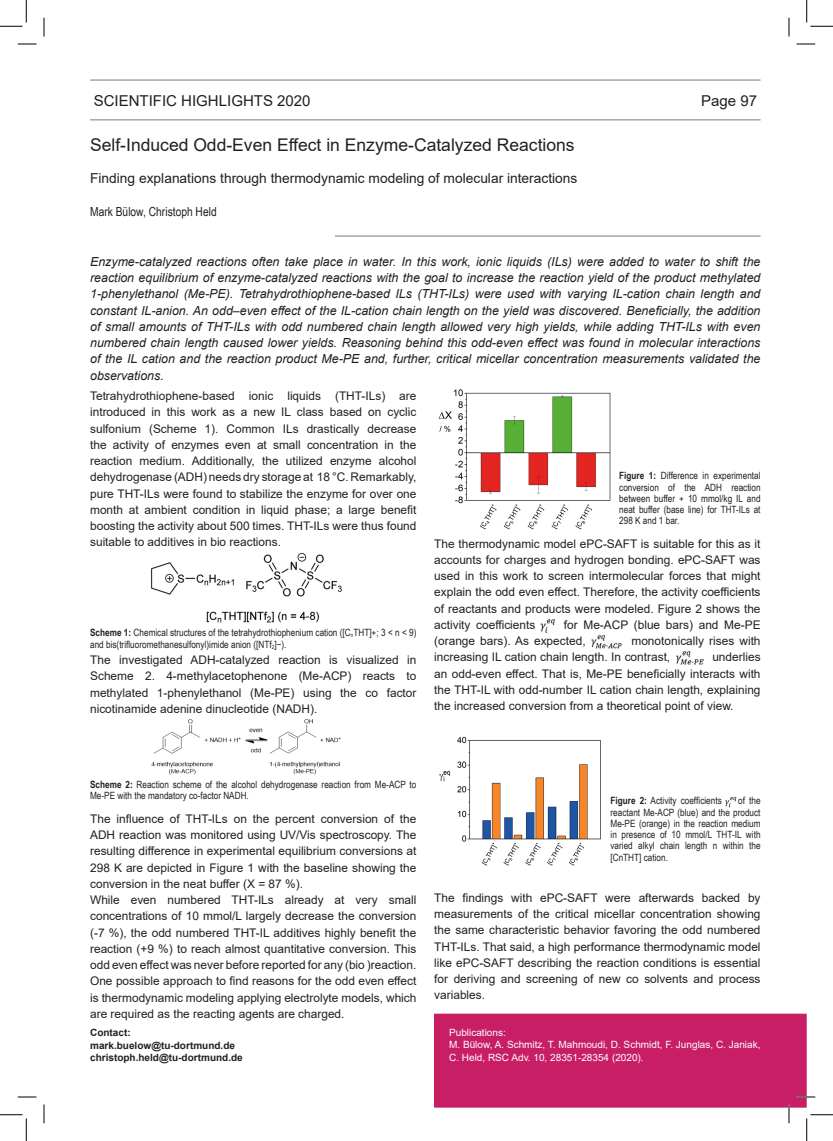
<style>
.page{position:relative;width:833px;height:1141px;background:#fff}
.page>*{position:absolute;margin:0;border:0;box-sizing:border-box;transform-origin:0 0}
.HEADLINE{font:17.5px "Arial";color:#231f20}
.t1{font:15px "Arial";color:#231f20}
.SUBHEADLINE{font:13.75px "Arial";color:#231f20}
.INTRO{font:italic 12.5px/16.2px "Arial";color:#231f20;text-align:justify}
.AUTHOR{font:12.5px "Arial Narrow";color:#231f20}
.CONTENT{font:11.88px/16.2px "Arial";color:#231f20;text-align:justify}
.CONTENT-2{font:10px/11.2px "Arial Narrow";color:#231f20}
.PUBLICATIONS{font:10px/12.5px "Arial";color:#fff}
.CONTACT{font:700 10px "Arial";color:#231f20}
.s1{font-weight:700}
</style>
<div class="page">
<hr style="left:90px;top:79px;width:670px;height:2px;background:#939598">
<hr style="left:90px;top:119px;width:670px;height:1px;background:#939598">
<hr style="left:335px;top:235px;width:425px;height:2px;background:#939598">
<div style="left:434px;top:1014px;width:371px;height:92px;background:#c71e66"></div>
<div style="left:434px;top:1013px;width:372px;height:94px;border:1px solid #c71e66"></div>
<img style="left:151px;top:552px;width:191px;height:71px">
<img style="left:151px;top:719px;width:190px;height:56px">
<img style="left:438px;top:389px;width:173px;height:141px">
<img style="left:439px;top:736px;width:162px;height:130px">
<img style="left:540px;top:619px;width:15px;height:14px">
<img style="left:591px;top:635px;width:30px;height:14px">
<img style="left:676px;top:651px;width:26px;height:14px">
<svg style="left:725px;top:796px;width:11px;height:12px"></svg>
<svg style="left:18px;top:43px;width:18px;height:2px"></svg>
<svg style="left:796px;top:43px;width:18px;height:2px"></svg>
<svg style="left:18px;top:1096px;width:18px;height:1px"></svg>
<svg style="left:796px;top:1096px;width:18px;height:1px"></svg>
<svg style="left:43px;top:18px;width:2px;height:18px"></svg>
<svg style="left:43px;top:1104px;width:2px;height:19px"></svg>
<svg style="left:788px;top:18px;width:1px;height:18px"></svg>
<svg style="left:787px;top:1104px;width:2px;height:19px"></svg>
<svg style="left:0;top:0;width:27px;height:27px"></svg>
<svg style="left:0;top:1114px;width:27px;height:26px"></svg>
<svg style="left:806px;top:0;width:26px;height:27px"></svg>
<svg style="left:806px;top:1114px;width:26px;height:26px"></svg>
<p class="t1" style="left:94px;top:90px;width:218px">SCIENTIFIC HIGHLIGHTS 2020</p>
<p class="t1" style="left:700px;top:90px;width:57px">Page 97</p>
<p class="HEADLINE" style="left:90px;top:133px;width:485px">Self-Induced Odd-Even Effect in Enzyme-Catalyzed Reactions</p>
<p class="SUBHEADLINE" style="left:90px;top:169px;width:488px">Finding explanations through thermodynamic modeling of molecular interactions</p>
<p class="AUTHOR" style="left:90px;top:202px;width:128px">Mark Bülow, Christoph Held</p>
<p class="INTRO" style="left:90px;top:253px;width:671px">Enzyme-catalyzed reactions often take place in water. In this work, ionic liquids (ILs) were added to water to shift the reaction equilibrium of enzyme-catalyzed reactions with the goal to increase the reaction yield of the product methylated 1-phenylethanol (Me-PE). Tetrahydrothiophene-based ILs (THT-ILs) were used with varying IL-cation chain length and constant IL-anion. An odd–even effect of the IL-cation chain length on the yield was discovered. Beneficially, the addition of small amounts of THT-ILs with odd numbered chain length allowed very high yields, while adding THT-ILs with even numbered chain length caused lower yields. Reasoning behind this odd-even effect was found in molecular interactions of the IL cation and the reaction product Me-PE and, further, critical micellar concentration measurements validated the observations.</p>
<p class="CONTENT" style="left:90px;top:387px;width:327px">Tetrahydrothiophene-based ionic liquids (THT-ILs) are introduced in this work as a new IL class based on cyclic sulfonium (Scheme 1). Common ILs drastically decrease the activity of enzymes even at small concentration in the reaction medium. Additionally, the utilized enzyme alcohol dehydrogenase (ADH) needs dry storage at 18 °C. Remarkably, pure THT-ILs were found to stabilize the enzyme for over one month at ambient condition in liquid phase; a large benefit boosting the activity about 500 times. THT-ILs were thus found suitable to additives in bio reactions.</p>
<p class="CONTENT-2" style="left:619px;top:469px;width:143px;text-align:justify"><span class="s1">Figure 1:</span> Difference in experimental conversion of the ADH reaction between buffer + 10 mmol/kg IL and neat buffer (base line) for THT-ILs at 298 K and 1 bar.</p>
<p class="CONTENT" style="left:434px;top:535px;width:327px">The thermodynamic model ePC-SAFT is suitable for this as it accounts for charges and hydrogen bonding. ePC-SAFT was used in this work to screen intermolecular forces that might explain the odd even effect. Therefore, the activity coefficients of reactants and products were modeled. Figure 2 shows the activity coefficients</p>
<p class="CONTENT" style="left:434px;top:616px;width:327px;text-indent:129px">for Me-ACP (blue bars) and Me-PE (orange bars). As expected,</p>
<p class="CONTENT-2" style="left:90px;top:627px;width:327px"><span class="s1">Scheme 1:</span> Chemical structures of the tetrahydrothiophenium cation ([C<sub>n</sub>THT]+; 3 &lt; n &lt; 9) and bis(trifluoromethanesulfonyl)imide anion ([NTf<sub>2</sub>]−).</p>
<p class="CONTENT" style="left:90px;top:651px;width:327px">The investigated ADH-catalyzed reaction is visualized in Scheme 2. 4-methylacetophenone (Me-ACP) reacts to methylated 1-phenylethanol (Me-PE) using the co factor nicotinamide adenine dinucleotide (NADH).</p>
<p class="CONTENT" style="left:434px;top:632px;width:327px;text-indent:197px">monotonically rises with increasing IL cation chain length. In contrast,</p>
<p class="CONTENT" style="left:434px;top:649px;width:327px;text-indent:278px">underlies an odd-even effect. That is, Me-PE beneficially interacts with the THT-IL with odd-number IL cation chain length, explaining the increased conversion from a theoretical point of view.</p>
<p class="CONTENT-2" style="left:90px;top:778px;width:327px"><span class="s1">Scheme 2:</span> Reaction scheme of the alcohol dehydrogenase reaction from Me-ACP to<br>Me-PE with the mandatory co-factor NADH.</p>
<p class="CONTENT" style="left:90px;top:810px;width:327px">The influence of THT-ILs on the percent conversion of the ADH reaction was monitored using UV/Vis spectroscopy. The resulting difference in experimental equilibrium conversions at 298 K are depicted in Figure 1 with the baseline showing the conversion in the neat buffer (X = 87 %).</p>
<p class="CONTENT" style="left:90px;top:891px;width:327px">While even numbered THT-ILs already at very small concentrations of 10 mmol/L largely decrease the conversion (-7 %), the odd numbered THT-IL additives highly benefit the reaction (+9 %) to reach almost quantitative conversion. This odd even effect was never before reported for any (bio )reaction.<br>One possible approach to find reasons for the odd even effect is thermodynamic modeling applying electrolyte models, which are required as the reacting agents are charged.</p>
<p class="CONTACT" style="left:90px;top:1025px;width:42px">Contact:</p>
<p class="CONTACT" style="left:90px;top:1037px;width:146px">mark.buelow@tu-dortmund.de</p>
<p class="CONTACT" style="left:90px;top:1050px;width:154px">christoph.held@tu-dortmund.de</p>
<p class="CONTENT-2" style="left:610px;top:794px;width:151px;text-align:justify;text-indent:128px">of the reactant Me-ACP (blue) and the product Me-PE (orange) in the reaction medium in presence of 10 mmol/L THT-IL with varied alkyl chain length n within the [CnTHT] cation.</p>
<p class="CONTENT" style="left:434px;top:889px;width:327px">The findings with ePC-SAFT were afterwards backed by measurements of the critical micellar concentration showing the same characteristic behavior favoring the odd numbered THT-ILs. That said, a high performance thermodynamic model like ePC-SAFT describing the reaction conditions is essential for deriving and screening of new co solvents and process variables.</p>
<p class="CONTENT-2" style="left:610px;top:794px;width:113px"><span class="s1">Figure 2:</span> Activity coefficients</p>
<p class="PUBLICATIONS" style="left:449px;top:1025px;width:58px">Publications:</p>
<p class="PUBLICATIONS" style="left:449px;top:1038px;width:313px">M. Bülow, A. Schmitz, T. Mahmoudi, D. Schmidt, F. Junglas, C. Janiak,<br>C. Held, RSC Adv. 10, 28351-28354 (2020).</p>
</div>
